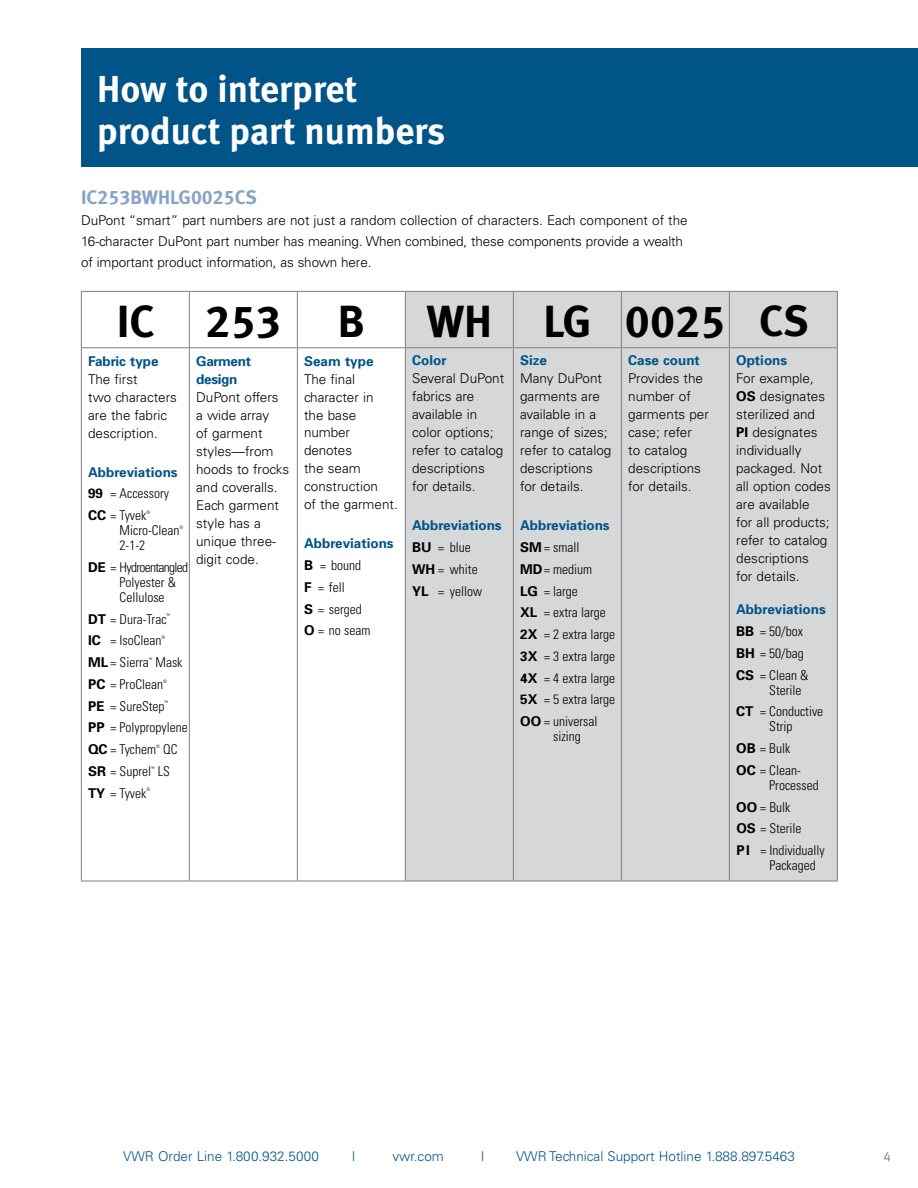
<style>
.page{position:relative;width:918px;height:1188px;background:#fff}
.page>*{position:absolute;margin:0;border:0;box-sizing:border-box;transform-origin:0 0}
.t1{font:45px "Meta Bold LF";color:#000}
.t2{font:700 37.5px/42px "Meta";color:#fff}
.t3{font:19.5px "Meta Bold LF";color:#87a4c7}
.t4{font:300 13.5px/18px "Univers";color:#000}
.t5{font:300 condensed 13.5px/21.8px "Univers";color:#000}
.t6{font:300 13.5px "Univers";color:#005488}
.t7{font:700 13.5px "Univers";color:#005488}
.t8{font:300 condensed 13.5px/21.8px "Univers";letter-spacing:-.05em;color:#000}
.t9{font:700 13.5px/18px "Univers";letter-spacing:-.02em;color:#005488}
.t10{font:13.5px "Meta Normal LF";color:#807f83}
.t11{font:300 condensed 4.8px "Univers";color:#000}
.s1{font-size:43.5px}
.s2{font-weight:700;font-stretch:normal;color:#005488}
.s3{font-weight:700;font-stretch:normal}
.s4{font-weight:700}
</style>
<div class="page">
<div style="left:81px;top:49px;width:837px;height:118px;background:#005488"></div>
<div style="left:406px;top:292px;width:431px;height:589px;background:#d5d7d8"></div>
<hr style="left:81px;top:291px;width:108px;height:1px;background:#807f83">
<hr style="left:81px;top:292px;width:1px;height:55px;background:#807f83">
<hr style="left:189px;top:291px;width:108px;height:1px;background:#807f83">
<hr style="left:189px;top:292px;width:1px;height:55px;background:#807f83">
<hr style="left:297px;top:291px;width:108px;height:1px;background:#807f83">
<hr style="left:297px;top:292px;width:1px;height:55px;background:#807f83">
<hr style="left:405px;top:291px;width:108px;height:1px;background:#807f83">
<hr style="left:405px;top:292px;width:1px;height:55px;background:#807f83">
<hr style="left:513px;top:291px;width:108px;height:1px;background:#807f83">
<hr style="left:513px;top:292px;width:1px;height:55px;background:#807f83">
<hr style="left:621px;top:291px;width:108px;height:1px;background:#807f83">
<hr style="left:621px;top:292px;width:1px;height:55px;background:#807f83">
<hr style="left:729px;top:291px;width:109px;height:1px;background:#807f83">
<hr style="left:729px;top:292px;width:1px;height:55px;background:#807f83">
<hr style="left:837px;top:292px;width:1px;height:55px;background:#807f83">
<hr style="left:81px;top:347px;width:108px;height:1px;background:#807f83">
<hr style="left:81px;top:348px;width:1px;height:533px;background:#807f83">
<hr style="left:189px;top:347px;width:108px;height:1px;background:#807f83">
<hr style="left:189px;top:348px;width:1px;height:533px;background:#807f83">
<hr style="left:297px;top:347px;width:108px;height:1px;background:#807f83">
<hr style="left:297px;top:348px;width:1px;height:533px;background:#807f83">
<hr style="left:405px;top:347px;width:108px;height:1px;background:#807f83">
<hr style="left:405px;top:348px;width:1px;height:533px;background:#807f83">
<hr style="left:513px;top:347px;width:108px;height:1px;background:#807f83">
<hr style="left:513px;top:348px;width:1px;height:533px;background:#807f83">
<hr style="left:621px;top:347px;width:108px;height:1px;background:#807f83">
<hr style="left:621px;top:348px;width:1px;height:533px;background:#807f83">
<hr style="left:729px;top:347px;width:109px;height:1px;background:#807f83">
<hr style="left:729px;top:348px;width:1px;height:533px;background:#807f83">
<hr style="left:837px;top:348px;width:1px;height:533px;background:#807f83">
<hr style="left:81px;top:881px;width:108px;height:1px;background:#807f83">
<hr style="left:189px;top:881px;width:108px;height:1px;background:#807f83">
<hr style="left:297px;top:881px;width:108px;height:1px;background:#807f83">
<hr style="left:405px;top:881px;width:108px;height:1px;background:#807f83">
<hr style="left:513px;top:881px;width:108px;height:1px;background:#807f83">
<hr style="left:621px;top:881px;width:108px;height:1px;background:#807f83">
<hr style="left:729px;top:881px;width:109px;height:1px;background:#807f83">
<h2 class="t2" style="left:97px;top:67px;width:349px">How to interpret product part numbers</h2>
<h3 class="t3" style="left:81px;top:186px;width:177px">IC253BWHLG0025CS</h3>
<p class="t4" style="left:81px;top:209px;width:608px;line-height:21px">DuPont “smart” part numbers are not just a random collection of characters. Each component of the<br>16-character DuPont part number has meaning. When combined, these components provide a wealth of important product information, as shown here.</p>
<h1 class="t1" style="left:117px;top:295px;width:166px">IC 253</h1>
<h1 class="t1" style="left:338px;top:295px;width:28px">B</h1>
<h1 class="t1" style="left:427px;top:295px;width:139px">WH LG</h1>
<h1 class="t1" style="left:625px;top:295px;width:185px">0025 <span class="s1">CS</span></h1>
<p class="t7" style="left:88px;top:352px;width:72px">Fabric type</p>
<p class="t4" style="left:88px;top:369px;width:90px">The first<br>two characters are the fabric description.</p>
<p class="t5" style="left:88px;top:461px;width:91px"><span class="s2">Abbreviations<br></span><span class="s3">99</span> = Accessory<br><span class="s3">CC</span> = Tyvek</p>
<p class="t7" style="left:736px;top:352px;width:53px">Options</p>
<p class="t4" style="left:736px;top:369px;width:96px">For example,<br><span class="s4">OS</span> designates sterilized and<br><span class="s4">PI</span> designates individually packaged. Not all option codes are available<br>for all products; refer to catalog descriptions<br>for details.</p>
<p class="t5" style="left:736px;top:598px;width:91px"><span class="s2">Abbreviations<br></span><span class="s3">BB</span> = 50/box<br><span class="s3">BH</span> = 50/bag<br><span class="s3">CS</span> = Clean &amp;</p>
<p class="t5" style="left:736px;top:679px;width:88px;text-indent:33px">Sterile<br><span class="s3">CT</span> = Conductive</p>
<p class="t5" style="left:736px;top:715px;width:66px;text-indent:33px">Strip<br><span class="s3">OB</span> = Bulk<br><span class="s3">OC</span> = Clean-</p>
<p class="t5" style="left:736px;top:774px;width:90px;text-indent:33px">Processed<br><span class="s3">OO</span> = Bulk<br><span class="s3">OS</span> = Sterile<br><span class="s3">P I</span> = Individually</p>
<p class="t5" style="left:769px;top:854px;width:48px">Packaged</p>
<p class="t7" style="left:628px;top:352px;width:73px">Case count</p>
<p class="t4" style="left:628px;top:369px;width:82px">Provides the number of garments per case; refer<br>to catalog descriptions for details.</p>
<p class="t7" style="left:520px;top:352px;width:28px">Size</p>
<p class="t4" style="left:520px;top:369px;width:93px">Many DuPont garments are available in a range of sizes; refer to catalog descriptions for details.</p>
<p class="t5" style="left:520px;top:515px;width:97px"><span class="s2">Abbreviations<br></span><span class="s3">SM</span> = small<br><span class="s3">MD</span> = medium<br><span class="s3">LG</span> = large<br><span class="s3">XL</span> = extra large<br><span class="s3">2X</span> = 2 extra large<br><span class="s3">3X</span> = 3 extra large<br><span class="s3">4X</span> = 4 extra large<br><span class="s3">5X</span> = 5 extra large<br><span class="s3">OO</span> = universal</p>
<p class="t5" style="left:553px;top:725px;width:29px">sizing</p>
<p class="t7" style="left:412px;top:352px;width:36px">Color</p>
<p class="t4" style="left:412px;top:369px;width:94px">Several DuPont fabrics are available in color options; refer to catalog descriptions for details.</p>
<p class="t5" style="left:412px;top:515px;width:91px"><span class="s2">Abbreviations<br></span><span class="s3">BU</span> = blue<br><span class="s3">WH</span> = white<br><span class="s3">YL</span> = yellow</p>
<p class="t7" style="left:304px;top:352px;width:71px">Seam type</p>
<p class="t4" style="left:304px;top:369px;width:95px">The final character in<br>the base number denotes<br>the seam construction<br>of the garment.</p>
<p class="t5" style="left:304px;top:533px;width:91px"><span class="s2">Abbreviations<br></span><span class="s3">B</span> = bound<br><span class="s3">F</span> = fell<br><span class="s3">S</span> = serged<br><span class="s3">O</span> = no seam</p>
<p class="t9" style="left:196px;top:351px;width:56px">Garment design</p>
<p class="t4" style="left:196px;top:387px;width:95px">DuPont offers<br>a wide array<br>of garment styles—from hoods to frocks and coveralls.<br>Each garment style has a unique three&shy;digit code.</p>
<p class="t11" style="left:146px;top:509px;width:5px">®</p>
<p class="t5" style="left:120px;top:519px;width:61px">Micro-Clean</p>
<p class="t11" style="left:180px;top:524px;width:5px">®</p>
<p class="t8" style="left:88px;top:534px;width:101px;text-indent:31px">2-1-2<br><span class="s3">D E</span> = Hydroentangled</p>
<p class="t5" style="left:120px;top:574px;width:58px;line-height:15px">Polyester &amp;<br>Cellulose</p>
<p class="t5" style="left:88px;top:608px;width:80px"><span class="s3">DT</span> = Dura-Trac</p>
<p class="t11" style="left:167px;top:613px;width:5px">™</p>
<p class="t5" style="left:88px;top:630px;width:75px"><span class="s3">IC</span> = IsoClean</p>
<p class="t11" style="left:162px;top:635px;width:5px">®</p>
<p class="t5" style="left:88px;top:651px;width:62px"><span class="s3">ML</span> = Sierra</p>
<p class="t11" style="left:149px;top:656px;width:5px">™</p>
<p class="t5" style="left:88px;top:651px;width:96px;text-indent:67px">Mask<br><span class="s3">PC</span> = ProClean</p>
<p class="t11" style="left:163px;top:678px;width:5px">®</p>
<p class="t5" style="left:88px;top:695px;width:78px"><span class="s3">PE</span> = SureStep</p>
<p class="t11" style="left:165px;top:700px;width:5px">™</p>
<p class="t5" style="left:88px;top:717px;width:101px"><span class="s3">PP</span> = Polypropylene<br><span class="s3">QC</span> = Tychem</p>
<p class="t11" style="left:156px;top:743px;width:5px">®</p>
<p class="t5" style="left:163px;top:738px;width:16px">QC</p>
<p class="t5" style="left:88px;top:760px;width:64px"><span class="s3">SR</span> = Suprel</p>
<p class="t11" style="left:151px;top:765px;width:5px">™</p>
<p class="t5" style="left:158px;top:760px;width:14px">LS</p>
<p class="t5" style="left:88px;top:782px;width:60px"><span class="s3">TY</span> = Tyvek</p>
<p class="t11" style="left:146px;top:787px;width:5px">®</p>
<p class="t6" style="left:123px;top:1148px;width:197px">VWR Order Line 1.800.932.5000</p>
<p class="t6" style="left:352px;top:1148px;width:4px">|</p>
<p class="t6" style="left:392px;top:1148px;width:53px">vwr.com</p>
<p class="t6" style="left:481px;top:1148px;width:4px">|</p>
<p class="t6" style="left:516px;top:1148px;width:280px">VWR Technical Support Hotline 1.888.897.5463</p>
<p class="t10" style="left:883px;top:1149px;width:9px">4</p>
</div>
